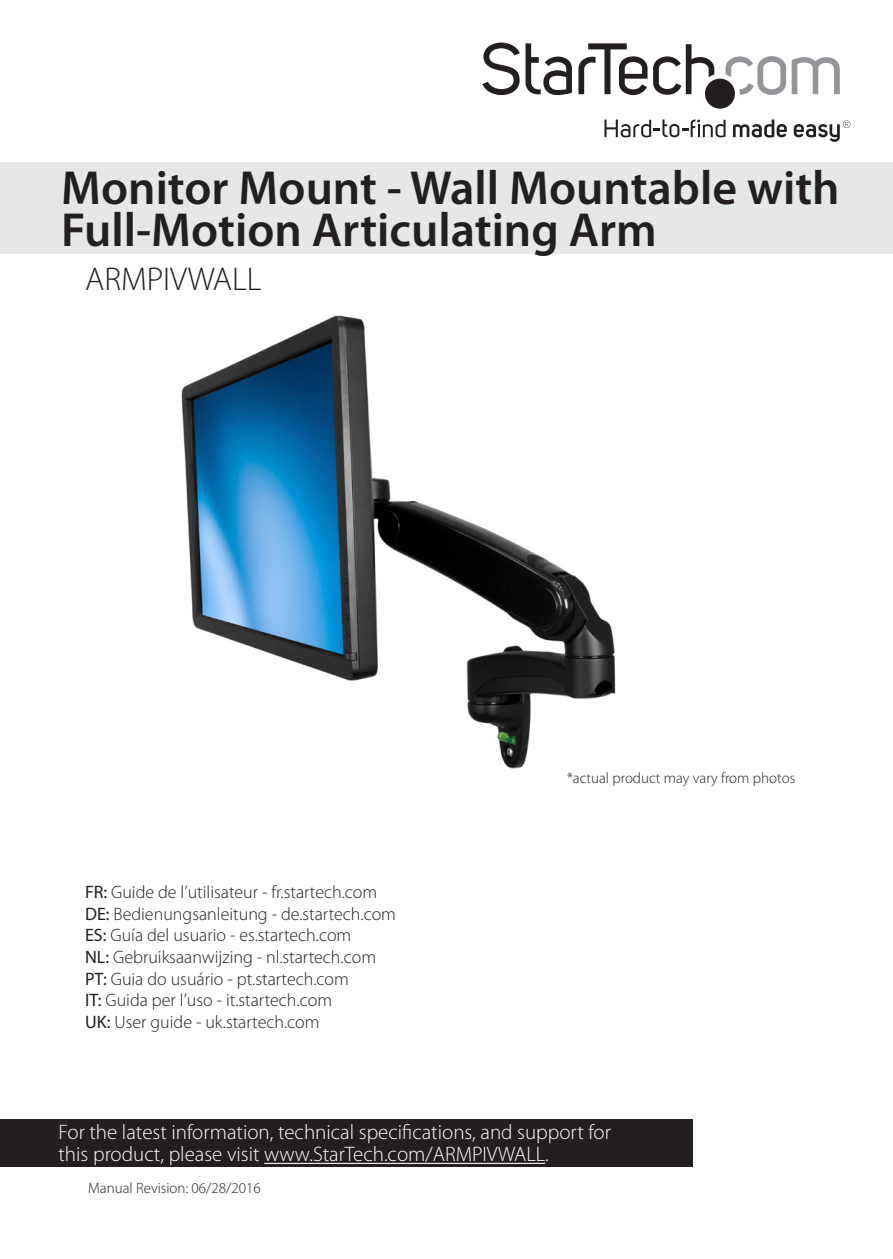
<style>
.page{position:relative;width:893px;height:1259px;background:#fff}
.page>*{position:absolute;margin:0;border:0;box-sizing:border-box;transform-origin:0 0}
.Manual_Description{font:600 48px/42px "Myriad Pro";color:#231f20}
.Manual_Title_SKU{font:300 33px "Myriad Pro";color:#231f20}
.Text{font:300 21px "Myriad Pro";color:#fff}
.Manual_Description-2{font:300 18px "Myriad Pro";color:#231f20}
.Text-2{font:300 15px "Myriad Pro";color:#231f20}
.s1{font-weight:400}
</style>
<div class="page">
<img style="left:181px;top:315px;width:435px;height:454px">
<svg style="left:792px;top:57px;width:48px;height:37px"></svg>
<svg style="left:725px;top:56px;width:61px;height:39px"></svg>
<svg style="left:794px;top:120px;width:56px;height:22px"></svg>
<svg style="left:733px;top:119px;width:54px;height:19px"></svg>
<svg style="left:604px;top:119px;width:121px;height:18px"></svg>
<svg style="left:482px;top:43px;width:90px;height:52px"></svg>
<svg style="left:578px;top:43px;width:69px;height:52px"></svg>
<svg style="left:653px;top:44px;width:61px;height:51px"></svg>
<div style="left:705px;top:79px;width:30px;height:30px;background:#231f20;border-radius:50%"></div>
<div style="left:0;top:1119px;width:692px;height:48px;background:#231f20"></div>
<hr style="left:264px;top:1162px;width:281px;height:2px;background:#fff">
<div style="left:0;top:162px;width:893px;height:92px;background:#e6e7e9"></div>
<p class="Manual_Description" style="left:61px;top:166px;width:780px">Monitor Mount - Wall Mountable with<br>Full-Motion Articulating Arm</p>
<p class="Manual_Title_SKU" style="left:85px;top:260px;width:178px">ARMPIVWALL</p>
<p class="Manual_Description-2" style="left:85px;top:881px;width:294px"><span class="s1">FR:</span> Guide de l’utilisateur - fr.startech.com</p>
<p class="Manual_Description-2" style="left:85px;top:903px;width:312px"><span class="s1">DE:</span> Bedienungsanleitung - de.startech.com</p>
<p class="Manual_Description-2" style="left:85px;top:924px;width:268px"><span class="s1">ES:</span> Guía del usuario - es.startech.com</p>
<p class="Manual_Description-2" style="left:85px;top:946px;width:293px"><span class="s1">NL:</span> Gebruiksaanwijzing - nl.startech.com</p>
<p class="Manual_Description-2" style="left:85px;top:967px;width:265px"><span class="s1">PT:</span> Guia do usuário - pt.startech.com</p>
<p class="Manual_Description-2" style="left:85px;top:989px;width:249px"><span class="s1">IT:</span> Guida per l’uso - it.startech.com</p>
<p class="Manual_Description-2" style="left:85px;top:1011px;width:236px"><span class="s1">UK:</span> User guide - uk.startech.com</p>
<p class="Text-2" style="left:567px;top:768px;width:230px">*actual product may vary from photos</p>
<p class="Text" style="left:58px;top:1119px;width:554px">For the latest information, technical specifications, and support for</p>
<p class="Text" style="left:58px;top:1141px;width:492px">this product, please visit www.StarTech.com/ARMPIVWALL.</p>
<p class="Text-2" style="left:88px;top:1178px;width:174px">Manual Revision: 06/28/2016</p>
</div>
